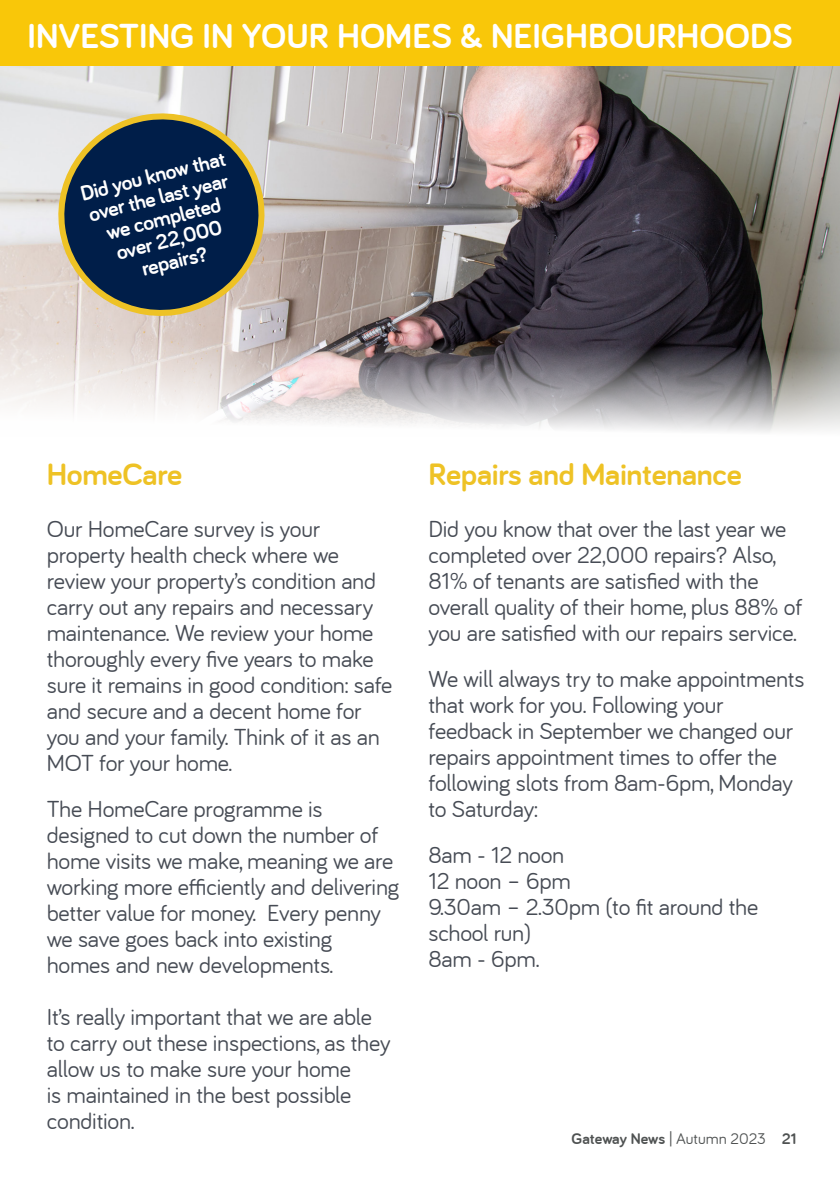
<style>
.page{position:relative;width:840px;height:1191px;background:#fff}
.page>*{position:absolute;margin:0;border:0;box-sizing:border-box;transform-origin:0 0}
.t1{font:700 36px "Bariol";color:#fff}
.t2{font:700 32px "Bariol";letter-spacing:-.01em;color:#eec225}
.t3{font:24px/26px "Bariol";letter-spacing:-.01em;color:#464b54}
.t4{font:700 22px/22px "Bariol";color:#fff;text-align:center}
.t5{font:700 16px "Bariol";color:#4f5252}
.s1{font-weight:400}
</style>
<div class="page">
<div style="left:0;top:0;width:839px;height:68px;background:#f9c709"></div>
<img style="left:0;top:67px;width:839px;height:365px">
<svg style="left:55px;top:110px;width:213px;height:209px;background:#4d5b69"></svg>
<p class="t1" style="left:28px;top:15px;width:766px">INVESTING IN YOUR HOMES &amp; NEIGHBOURHOODS</p>
<p class="t4" style="left:78px;top:183px;width:150px;rotate:-14deg">Did you know that over the last year we completed</p>
<p class="t4" style="left:114px;top:242px;width:110px;rotate:-14deg">over 22,000 repairs?</p>
<p class="t2" style="left:47px;top:456px;width:137px">HomeCare</p>
<p class="t3" style="left:47px;top:515px;width:347px">Our HomeCare survey is your property health check where we review your property’s condition and carry out any repairs and necessary maintenance. We review your home thoroughly every five years to make sure it remains in good condition: safe and secure and a decent home for you and your family. Think of it as an<br>MOT for your home.</p>
<p class="t3" style="left:47px;top:795px;width:354px">The HomeCare programme is designed to cut down the number of home visits we make, meaning we are working more efficiently and delivering better value for money. Every penny we save goes back into existing homes and new developments.</p>
<p class="t3" style="left:47px;top:1003px;width:345px">It’s really important that we are able to carry out these inspections, as they allow us to make sure your home<br>is maintained in the best possible condition.</p>
<p class="t2" style="left:428px;top:456px;width:314px">Repairs and Maintenance</p>
<p class="t3" style="left:428px;top:515px;width:375px">Did you know that over the last year we completed over 22,000 repairs? Also, 81% of tenants are satisfied with the overall quality of their home, plus 88% of you are satisfied with our repairs service.</p>
<p class="t3" style="left:428px;top:665px;width:377px">We will always try to make appointments that work for you. Following your feedback in September we changed our repairs appointment times to offer the following slots from 8am-6pm, Monday to Saturday:</p>
<p class="t3" style="left:428px;top:841px;width:137px">8am - 12 noon</p>
<p class="t3" style="left:428px;top:867px;width:144px">12 noon – 6pm</p>
<p class="t3" style="left:428px;top:893px;width:331px">9.30am – 2.30pm (to fit around the school run)</p>
<p class="t3" style="left:428px;top:945px;width:112px">8am - 6pm.</p>
<p class="t5" style="left:571px;top:1129px;width:226px">Gateway News <span class="s1">| Autumn 2023</span> 21</p>
</div>
